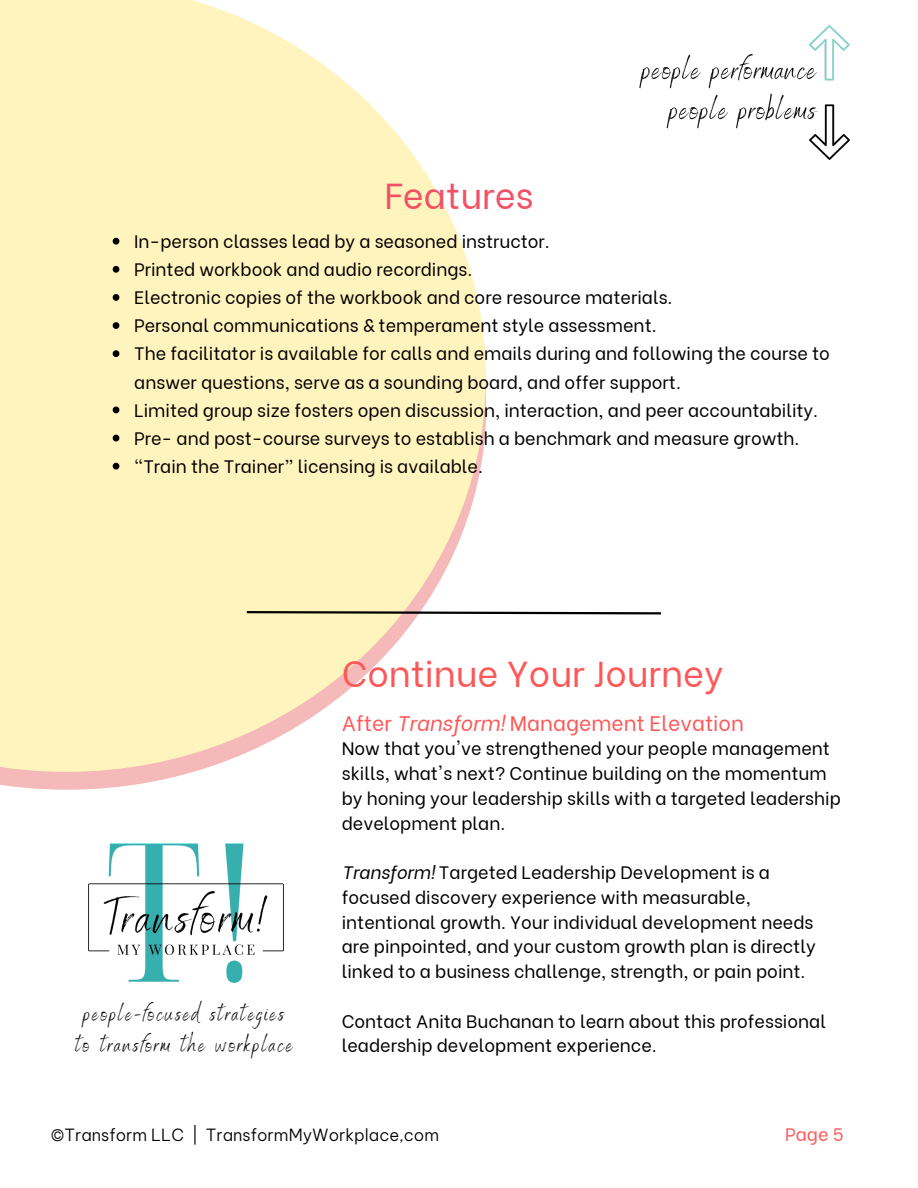
<style>
.page{position:relative;width:918px;height:1188px;background:#fff}
.page>*{position:absolute;margin:0;border:0;box-sizing:border-box;transform-origin:0 0}
.t1{font:36px "Be Vietnam";color:#ff5757}
.t2{font:36px "Be Vietnam";color:#f25165}
.t3{font:22.5px/30.3px "Mistress Benedict Brush";letter-spacing:.095em;color:#000;text-align:center}
.t4{font:21px "Be Vietnam";color:#ff5757}
.t5{font:18px/24.8px "Be Vietnam";color:#000}
.t6{font:18px "Be Vietnam";color:#ff5757}
.t7{font:300 16.5px "Be Vietnam Pro";color:#000}
.s1{font-style:italic}
</style>
<div class="page">
<svg style="left:0;top:772px;width:192px;height:18px;fill:#f4b9b8"></svg>
<svg style="left:0;top:0;width:486px;height:772px;fill:#fff4bd"></svg>
<svg style="left:245px;top:610px;width:416px;height:6px"></svg>
<img style="left:639px;top:25px;width:211px;height:135px">
<img style="left:88px;top:843px;width:196px;height:140px">
<svg style="left:113px;top:238px;width:6px;height:7px"></svg>
<svg style="left:113px;top:266px;width:6px;height:7px"></svg>
<svg style="left:113px;top:294px;width:6px;height:7px"></svg>
<svg style="left:113px;top:322px;width:6px;height:7px"></svg>
<svg style="left:113px;top:350px;width:6px;height:7px"></svg>
<svg style="left:113px;top:407px;width:6px;height:6px"></svg>
<svg style="left:113px;top:435px;width:6px;height:6px"></svg>
<svg style="left:113px;top:463px;width:6px;height:7px"></svg>
<p class="t2" style="left:384px;top:166px;width:151px">Features</p>
<p class="t5" style="left:134px;top:227px;width:417px">In-person classes lead by a seasoned instructor.</p>
<h1 class="t5" style="left:134px;top:255px;width:340px">Printed workbook and audio recordings.</h1>
<p class="t5" style="left:134px;top:283px;width:540px">Electronic copies of the workbook and core resource materials.</p>
<p class="t5" style="left:134px;top:312px;width:524px">Personal communications &amp; temperament style assessment.</p>
<p class="t5" style="left:134px;top:338px;width:697px;line-height:28.2px">The facilitator is available for calls and emails during and following the course to answer questions, serve as a sounding board, and offer support.</p>
<p class="t5" style="left:134px;top:396px;width:685px">Limited group size fosters open discussion, interaction, and peer accountability.</p>
<p class="t5" style="left:134px;top:424px;width:667px">Pre- and post-course surveys to establish a benchmark and measure growth.</p>
<p class="t5" style="left:134px;top:452px;width:350px">“Train the Trainer” licensing is available.</p>
<h2 class="t3" style="left:75px;top:997px;width:219px">people-focused strategies to transform the workplace</h2>
<p class="t1" style="left:342px;top:644px;width:383px">Continue Your Journey</p>
<p class="t4" style="left:342px;top:705px;width:404px">After <span class="s1">Transform!</span> Management Elevation</p>
<p class="t5" style="left:342px;top:735px;width:501px">Now that you've strengthened your people management skills, what's next? Continue building on the momentum by honing your leadership skills with a targeted leadership development plan.</p>
<p class="t5" style="left:342px;top:858px;width:475px"><span class="s1">Transform!</span> Targeted Leadership Development is a focused discovery experience with measurable, intentional growth. Your individual development needs are pinpointed, and your custom growth plan is directly linked to a business challenge, strength, or pain point.</p>
<p class="t5" style="left:342px;top:1007px;width:486px">Contact Anita Buchanan to learn about this professional leadership development experience.</p>
<p class="t7" style="left:51px;top:1125px;width:390px">©Transform LLC | TransformMyWorkplace,com</p>
<p class="t6" style="left:785px;top:1120px;width:60px">Page 5</p>
</div>
